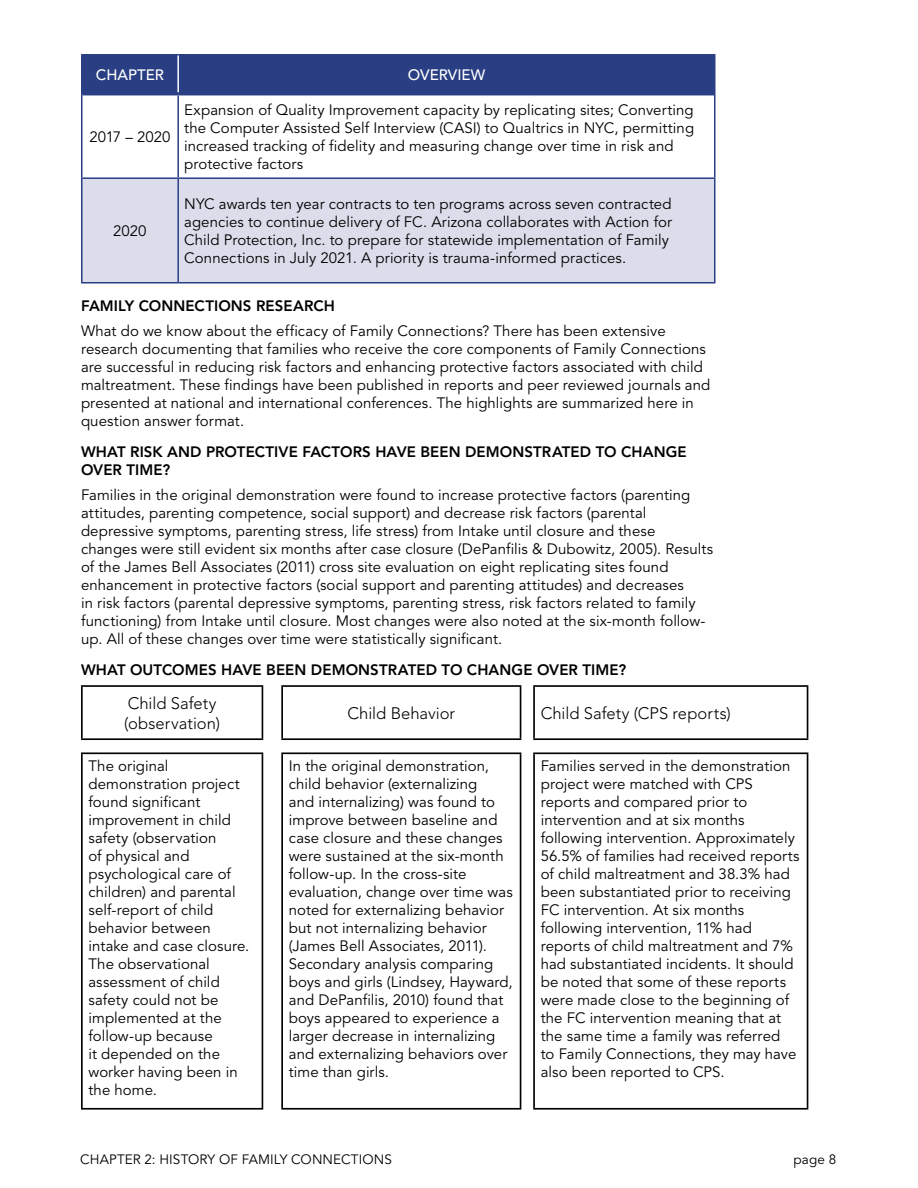
<style>
.page{position:relative;width:918px;height:1188px;background:#fff}
.page>*{position:absolute;margin:0;border:0;box-sizing:border-box;transform-origin:0 0}
.t1{font:300 16.65px/20px "Avenir";color:#000}
.Body_copy{font:15px/18px "Avenir";letter-spacing:.005em;color:#000}
.Subhead{font:800 15px/18px "Avenir";letter-spacing:.005em;color:#000}
.t2{font:500 15px "Avenir";color:#fff}
.t3{font:13.5px "Avenir";letter-spacing:.005em;color:#000}
</style>
<div class="page">
<div style="left:82px;top:56px;width:632px;height:36px;background:#293e83"></div>
<svg style="left:82px;top:95px;width:632px;height:82px"></svg>
<div style="left:82px;top:179px;width:632px;height:103px;background:#dcddeb"></div>
<hr style="left:81px;top:54px;width:97px;height:2px;background:#293e83">
<hr style="left:81px;top:56px;width:1px;height:38px;background:#293e83">
<hr style="left:178px;top:54px;width:538px;height:2px;background:#293e83">
<hr style="left:714px;top:56px;width:2px;height:38px;background:#293e83">
<hr style="left:177px;top:56px;width:2px;height:36px;background:#fff">
<hr style="left:81px;top:94px;width:1px;height:83px;background:#293e83">
<hr style="left:177px;top:95px;width:2px;height:82px;background:#293e83">
<hr style="left:714px;top:94px;width:2px;height:83px;background:#293e83">
<hr style="left:81px;top:177px;width:97px;height:2px;background:#293e83">
<hr style="left:81px;top:179px;width:1px;height:103px;background:#293e83">
<hr style="left:178px;top:177px;width:538px;height:2px;background:#293e83">
<hr style="left:177px;top:179px;width:2px;height:103px;background:#293e83">
<hr style="left:714px;top:179px;width:2px;height:103px;background:#293e83">
<hr style="left:81px;top:282px;width:97px;height:2px;background:#293e83">
<hr style="left:178px;top:282px;width:538px;height:2px;background:#293e83">
<hr style="left:82px;top:92px;width:96px;height:3px;background:#293e83">
<hr style="left:178px;top:92px;width:536px;height:3px;background:#293e83">
<hr style="left:81px;top:685px;width:182px;height:2px;background:#000">
<hr style="left:81px;top:687px;width:2px;height:51px;background:#000">
<hr style="left:262px;top:687px;width:1px;height:51px;background:#000">
<hr style="left:281px;top:685px;width:240px;height:2px;background:#000">
<hr style="left:281px;top:687px;width:2px;height:51px;background:#000">
<hr style="left:520px;top:687px;width:1px;height:51px;background:#000">
<hr style="left:533px;top:685px;width:275px;height:2px;background:#000">
<hr style="left:533px;top:687px;width:2px;height:51px;background:#000">
<hr style="left:807px;top:687px;width:1px;height:51px;background:#000">
<hr style="left:81px;top:738px;width:182px;height:2px;background:#000">
<hr style="left:281px;top:738px;width:240px;height:2px;background:#000">
<hr style="left:533px;top:738px;width:275px;height:2px;background:#000">
<hr style="left:81px;top:752px;width:182px;height:2px;background:#000">
<hr style="left:81px;top:754px;width:2px;height:354px;background:#000">
<hr style="left:262px;top:754px;width:1px;height:354px;background:#000">
<hr style="left:281px;top:752px;width:240px;height:2px;background:#000">
<hr style="left:281px;top:754px;width:2px;height:354px;background:#000">
<hr style="left:520px;top:754px;width:1px;height:354px;background:#000">
<hr style="left:533px;top:752px;width:275px;height:2px;background:#000">
<hr style="left:533px;top:754px;width:2px;height:354px;background:#000">
<hr style="left:807px;top:754px;width:1px;height:354px;background:#000">
<hr style="left:81px;top:1108px;width:182px;height:2px;background:#000">
<hr style="left:281px;top:1108px;width:240px;height:2px;background:#000">
<hr style="left:533px;top:1108px;width:275px;height:2px;background:#000">
<p class="t2" style="left:96px;top:66px;width:70px">CHAPTER</p>
<p class="t2" style="left:408px;top:66px;width:79px">OVERVIEW</p>
<p class="Body_copy" style="left:89px;top:128px;width:82px">2017 – 2020</p>
<p class="Body_copy" style="left:184px;top:101px;width:511px">Expansion of Quality Improvement capacity by replicating sites; Converting the Computer Assisted Self Interview (CASI) to Qualtrics in NYC, permitting increased tracking of fidelity and measuring change over time in risk and protective factors</p>
<p class="Body_copy" style="left:184px;top:195px;width:490px">NYC awards ten year contracts to ten programs across seven contracted agencies to continue delivery of FC. Arizona collaborates with Action for Child Protection, Inc. to prepare for statewide implementation of Family Connections in July 2021. A priority is trauma-informed practices.</p>
<p class="Subhead" style="left:81px;top:297px;width:255px">FAMILY CONNECTIONS RESEARCH</p>
<p class="Body_copy" style="left:81px;top:322px;width:631px">What do we know about the efficacy of Family Connections? There has been extensive research documenting that families who receive the core components of Family Connections are successful in reducing risk factors and enhancing protective factors associated with child maltreatment. These findings have been published in reports and peer reviewed journals and presented at national and international conferences. The highlights are summarized here in question answer format.</p>
<p class="Subhead" style="left:81px;top:443px;width:607px">WHAT RISK AND PROTECTIVE FACTORS HAVE BEEN DEMONSTRATED TO CHANGE<br>OVER TIME?</p>
<p class="Body_copy" style="left:81px;top:486px;width:634px">Families in the original demonstration were found to increase protective factors (parenting attitudes, parenting competence, social support) and decrease risk factors (parental depressive symptoms, parenting stress, life stress) from Intake until closure and these changes were still evident six months after case closure (DePanfilis &amp; Dubowitz, 2005). Results of the James Bell Associates (2011) cross site evaluation on eight replicating sites found enhancement in protective factors (social support and parenting attitudes) and decreases<br>in risk factors (parental depressive symptoms, parenting stress, risk factors related to family functioning) from Intake until closure. Most changes were also noted at the six-month follow&shy;up. All of these changes over time were statistically significant.</p>
<p class="Subhead" style="left:81px;top:661px;width:547px">WHAT OUTCOMES HAVE BEEN DEMONSTRATED TO CHANGE OVER TIME?</p>
<p class="t1" style="left:124px;top:693px;width:97px">Child Safety (observation)</p>
<p class="t1" style="left:348px;top:703px;width:109px">Child Behavior</p>
<p class="t1" style="left:541px;top:703px;width:192px">Child Safety (CPS reports)</p>
<p class="Body_copy" style="left:88px;top:758px;width:162px">The original demonstration project found significant improvement in child safety (observation<br>of physical and psychological care of children) and parental self-report of child behavior between intake and case closure.<br>The observational assessment of child safety could not be implemented at the follow-up because<br>it depended on the worker having been in the home.</p>
<p class="Body_copy" style="left:289px;top:758px;width:225px">In the original demonstration, child behavior (externalizing<br>and internalizing) was found to improve between baseline and case closure and these changes were sustained at the six-month follow-up. In the cross-site evaluation, change over time was noted for externalizing behavior but not internalizing behavior (James Bell Associates, 2011).<br>Secondary analysis comparing boys and girls (Lindsey, Hayward, and DePanfilis, 2010) found that boys appeared to experience a larger decrease in internalizing and externalizing behaviors over time than girls.</p>
<p class="Body_copy" style="left:541px;top:758px;width:260px">Families served in the demonstration project were matched with CPS reports and compared prior to intervention and at six months following intervention. Approximately 56.5% of families had received reports of child maltreatment and 38.3% had been substantiated prior to receiving FC intervention. At six months following intervention, 11% had reports of child maltreatment and 7% had substantiated incidents. It should be noted that some of these reports were made close to the beginning of the FC intervention meaning that at the same time a family was referred<br>to Family Connections, they may have also been reported to CPS.</p>
<p class="Body_copy" style="left:113px;top:222px;width:35px">2020</p>
<p class="t3" style="left:80px;top:1152px;width:313px">CHAPTER 2: HISTORY OF FAMILY CONNECTIONS</p>
<p class="t3" style="left:794px;top:1152px;width:44px">page 8</p>
</div>
